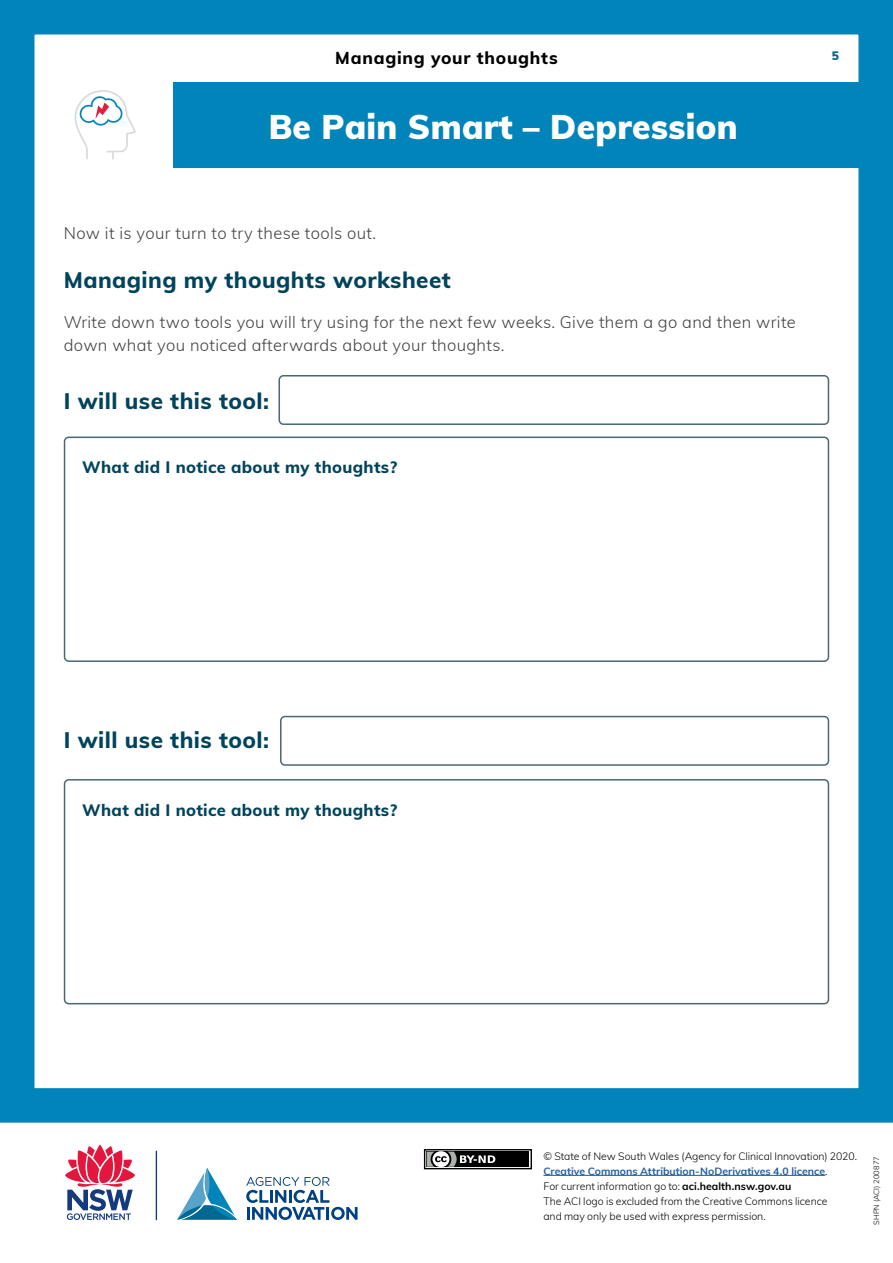
<style>
.page{position:relative;width:893px;height:1263px;background:#fff}
.page>*{position:absolute;margin:0;border:0;box-sizing:border-box;transform-origin:0 0}
.t1{font:900 33.45px "Muli";letter-spacing:.01em;color:#fff}
.t2{font:800 22.5px "Muli";letter-spacing:.02em;color:#00445c}
.t3{font:800 17.25px "Muli";letter-spacing:.045em;color:#000}
.Body_11_15{font:300 16.5px/22.5px "Muli";letter-spacing:.02em;color:#414042}
.H2_-_Dark_Blue{font:800 16.5px "Muli";letter-spacing:.02em;color:#00445c}
.t4{font:900 12px "Muli";color:#006892}
.t5{font:300 10.5px/15px "Muli";color:#000}
.t6{font:300 7.5px "Muli";letter-spacing:.005em;color:#000}
.s1{font-weight:700;color:#215e9e}
.s2{font-weight:700}
</style>
<div class="page">
<hr style="left:156px;top:1150px;width:1px;height:70px;background:#15397f">
<svg style="left:65px;top:1144px;width:70px;height:76px"></svg>
<svg style="left:177px;top:1168px;width:181px;height:52px"></svg>
<div style="left:0;top:0;width:893px;height:1123px;border:34px solid #0084b9"></div>
<div style="left:64px;top:437px;width:765px;height:225px;border:2px solid #4b6872;border-radius:4px"></div>
<div style="left:64px;top:779px;width:765px;height:225px;border:2px solid #4b6872;border-radius:4px"></div>
<div style="left:279px;top:375px;width:550px;height:50px;border:2px solid #4b6872;border-radius:4px"></div>
<div style="left:280px;top:716px;width:549px;height:50px;border:2px solid #4b6872;border-radius:4px"></div>
<div style="left:173px;top:82px;width:703px;height:85px;background:#0084b9"></div>
<hr style="left:17px;top:82px;width:4px;height:85px;background:#0084b9">
<svg style="left:74px;top:90px;width:62px;height:70px"></svg>
<hr style="left:543px;top:1175px;width:282px;height:1px;background:#215e9e">
<div style="left:424px;top:1149px;width:108px;height:20px;border:1px solid #000"></div>
<div style="left:427px;top:1151px;width:102px;height:16px;background:#000"></div>
<svg style="left:424px;top:1149px;width:71px;height:21px"></svg>
<h3 class="t3" style="left:335px;top:45px;width:224px">Managing your thoughts</h3>
<p class="t1" style="left:269px;top:102px;width:470px">Be Pain Smart – Depression</p>
<p class="Body_11_15" style="left:64px;top:221px;width:314px">Now it is your turn to try these tools out.</p>
<h1 class="t2" style="left:64px;top:264px;width:388px">Managing my thoughts worksheet</h1>
<p class="Body_11_15" style="left:64px;top:310px;width:734px">Write down two tools you will try using for the next few weeks. Give them a go and then write down what you noticed afterwards about your thoughts.</p>
<h1 class="t2" style="left:64px;top:384px;width:207px">I will use this tool:</h1>
<p class="H2_-_Dark_Blue" style="left:82px;top:455px;width:316px">What did I notice about my thoughts?</p>
<p class="t4" style="left:832px;top:46px;width:9px">5</p>
<h1 class="t2" style="left:64px;top:723px;width:207px">I will use this tool:</h1>
<p class="H2_-_Dark_Blue" style="left:82px;top:798px;width:316px">What did I notice about my thoughts?</p>
<p class="t5" style="left:543px;top:1148px;width:315px">© State of New South Wales (Agency for Clinical Innovation) 2020.<br><span class="s1">Creative Commons Attribution-NoDerivatives 4.0 licence</span>.<br>For current information go to: <span class="s2">aci.health.nsw.gov.au<br></span>The ACI logo is excluded from the Creative Commons licence<br>and may only be used with express permission.</p>
<p class="t6" style="left:871px;top:1225px;width:70px;rotate:-90deg">SHPN (ACI) 200877</p>
</div>
